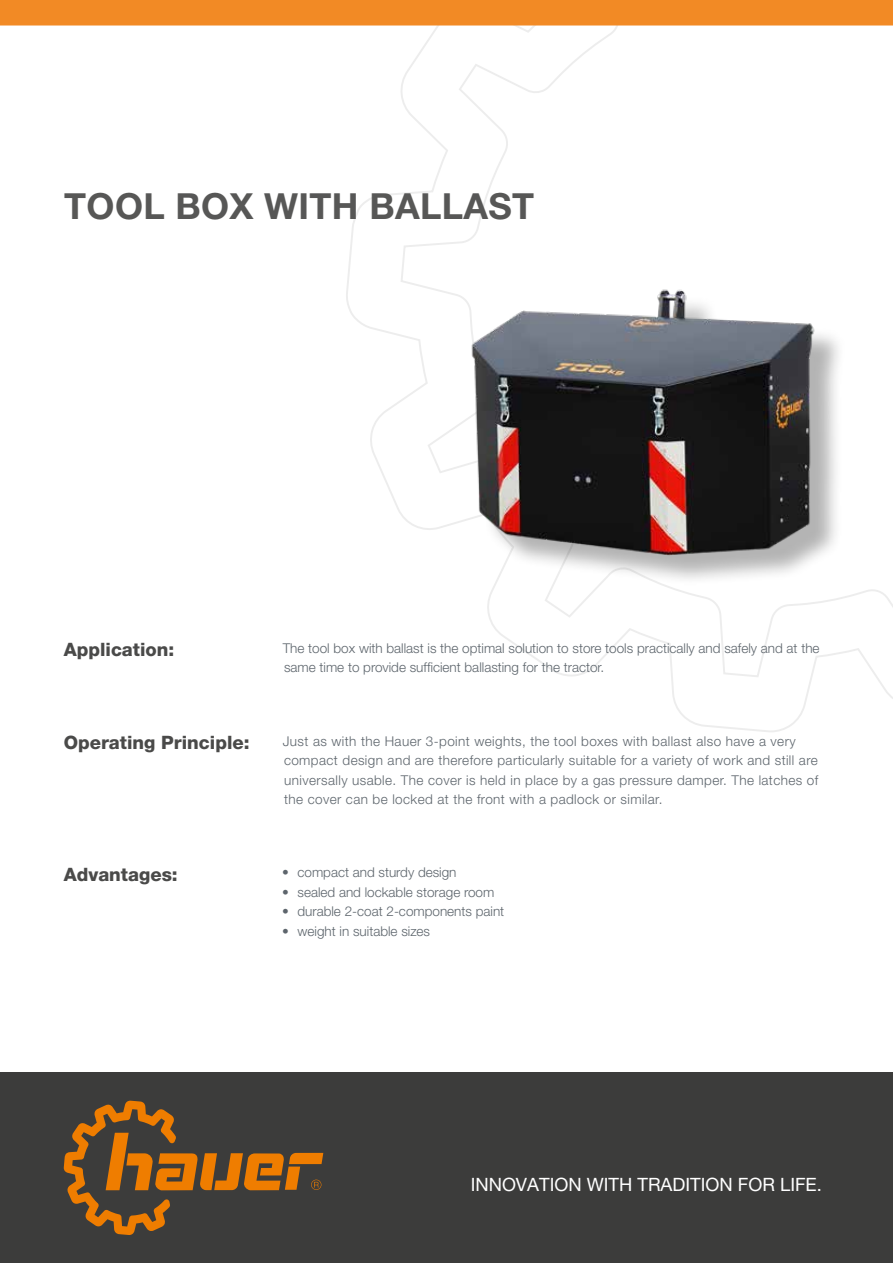
<style>
.page{position:relative;width:893px;height:1263px;background:#fff}
.page>*{position:absolute;margin:0;border:0;box-sizing:border-box;transform-origin:0 0}
.t1{font:700 36px "Helvetica Neue LT Pro";letter-spacing:.01em;color:#575756}
.t2{font:800 18.45px "Helvetica Neue LT Pro";color:#4a4a49}
.t3{font:18.45px "Helvetica Neue LT Pro";color:#fff}
.t4{font:300 13.5px/19.5px "Helvetica Neue LT Pro";letter-spacing:.03em;color:#5d656c}
.t5{font:300 13.5px/19.5px "Helvetica Neue LT Pro";color:#5d656c}
</style>
<div class="page">
<svg style="left:402px;top:26px;width:491px;height:706px"></svg>
<div style="left:0;top:1073px;width:893px;height:190px;background:#3c3c3b"></div>
<div style="left:0;top:0;width:893px;height:26px;background:#f28a25"></div>
<svg style="left:64px;top:1100px;width:259px;height:135px"></svg>
<div style="left:477px;top:295px;width:369px;height:292px;background:#000;opacity:.3"></div>
<img style="left:346px;top:82px;width:483px;height:486px">
<h1 class="t1" style="left:64px;top:184px;width:471px">TOOL BOX WITH BALLAST</h1>
<h2 class="t2" style="left:64px;top:638px;width:112px">Application:</h2>
<p class="t5" style="left:283px;top:638px;width:538px">The tool box with ballast is the optimal solution to store tools practically and safely and at the same time to provide sufficient ballasting for the tractor.</p>
<h2 class="t2" style="left:64px;top:732px;width:187px">Operating Principle:</h2>
<p class="t4" style="left:283px;top:731px;width:537px">Just as with the Hauer 3-point weights, the tool boxes with ballast also have a very compact design and are therefore particularly suitable for a variety of work and still are universally usable. The cover is held in place by a gas pressure damper. The latches of the cover can be locked at the front with a padlock or similar.</p>
<h2 class="t2" style="left:64px;top:863px;width:115px">Advantages:</h2>
<p class="t5" style="left:282px;top:862px;width:176px">• compact and sturdy design</p>
<p class="t5" style="left:282px;top:882px;width:214px">• sealed and lockable storage room</p>
<p class="t5" style="left:282px;top:901px;width:224px">• durable 2-coat 2-components paint</p>
<p class="t5" style="left:282px;top:921px;width:149px">• weight in suitable sizes</p>
<h2 class="t3" style="left:471px;top:1173px;width:353px">INNOVATION WITH TRADITION FOR LIFE.</h2>
</div>
